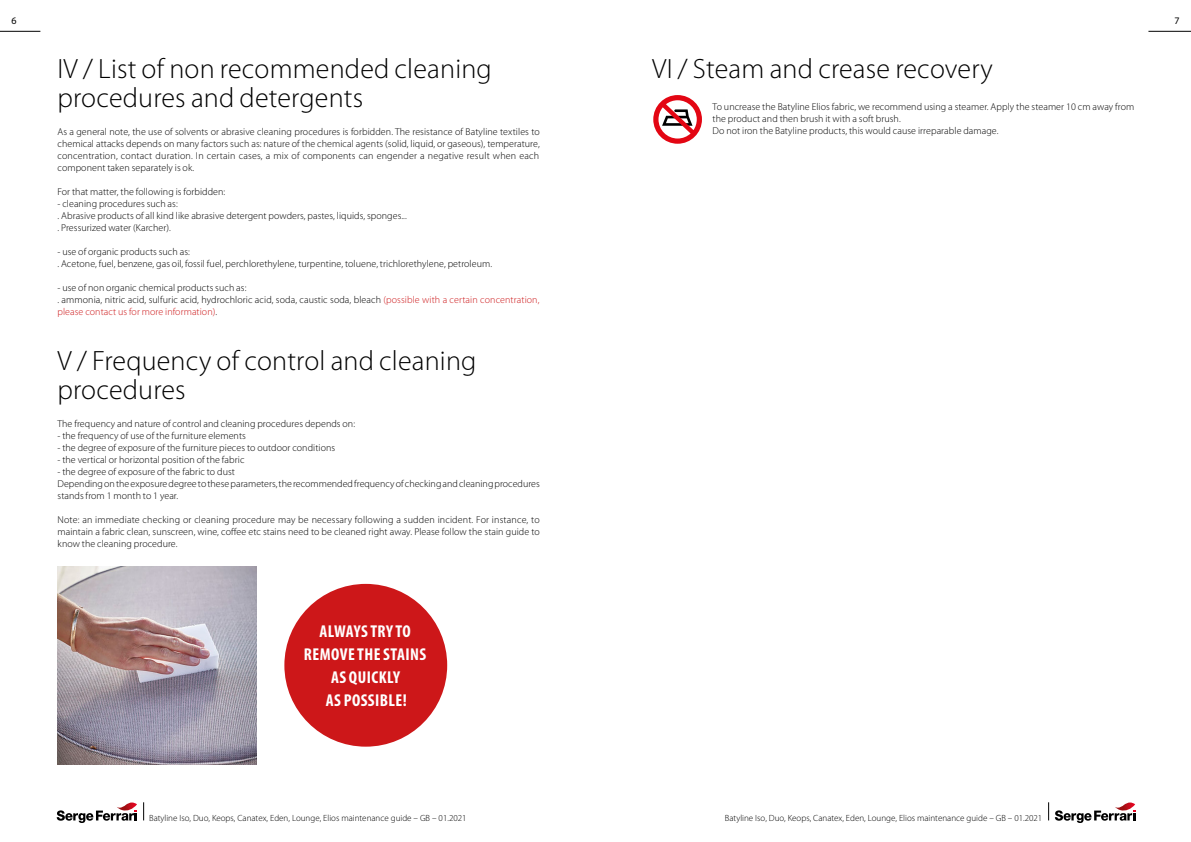
<style>
.page{position:relative;width:1191px;height:842px;background:#fff}
.page>*{position:absolute;margin:0;border:0;box-sizing:border-box;transform-origin:0 0}
.t1{font:300 28px/29.1px "Myriad Pro";letter-spacing:.005em;color:#000}
.t2{font:700 condensed 17.2px/23px "Myriad Pro";letter-spacing:.025em;color:#fff;text-align:center}
.t3{font:300 10px/12px "Myriad Pro";letter-spacing:.005em;color:#000}
.t4{font:10px "Myriad Pro";color:#000}
.t5{font:300 9px "Myriad Pro";color:#000}
.s1{color:#cd1719}
</style>
<div class="page">
<hr style="left:1148px;top:31px;width:43px;height:1px;background:#000">
<hr style="left:0;top:31px;width:40px;height:1px;background:#000">
<svg style="left:57px;top:802px;width:80px;height:21px"></svg>
<svg style="left:143px;top:802px;width:1px;height:18px"></svg>
<svg style="left:1048px;top:802px;width:87px;height:21px"></svg>
<img style="left:58px;top:566px;width:198px;height:198px">
<div style="left:284px;top:584px;width:163px;height:163px;background:#cd1719;border-radius:50%"></div>
<svg style="left:653px;top:95px;width:49px;height:49px"></svg>
<p class="t4" style="left:11px;top:14px;width:7px">6</p>
<p class="t4" style="left:1174px;top:14px;width:7px">7</p>
<h1 class="t1" style="left:58px;top:54px;width:436px">IV / List of non recommended cleaning procedures and detergents</h1>
<p class="t3" style="left:58px;top:126px;width:484px;text-align:justify">As a general note, the use of solvents or abrasive cleaning procedures is forbidden. The resistance of Batyline textiles to chemical attacks depends on many factors such as: nature of the chemical agents (solid, liquid, or gaseous), temperature, concentration, contact duration. In certain cases, a mix of components can engender a negative result when each component taken separately is ok.</p>
<p class="t3" style="left:58px;top:186px;width:169px">For that matter, the following is forbidden:</p>
<p class="t3" style="left:58px;top:198px;width:351px">- cleaning procedures such as:<br>. Abrasive products of all kind like abrasive detergent powders, pastes, liquids, sponges... . Pressurized water (Karcher).</p>
<p class="t3" style="left:58px;top:246px;width:436px">- use of organic products such as:<br>. Acetone, fuel, benzene, gas oil, fossil fuel, perchlorethylene, turpentine, toluene, trichlorethylene, petroleum.</p>
<p class="t3" style="left:58px;top:282px;width:483px">- use of non organic chemical products such as:<br>. ammonia, nitric acid, sulfuric acid, hydrochloric acid, soda, caustic soda, bleach <span class="s1">(possible with a certain concentration, please contact us for more information)</span>.</p>
<h1 class="t1" style="left:58px;top:347px;width:420px">V / Frequency of control and cleaning procedures</h1>
<p class="t3" style="left:58px;top:418px;width:299px">The frequency and nature of control and cleaning procedures depends on:</p>
<p class="t3" style="left:58px;top:430px;width:190px">- the frequency of use of the furniture elements</p>
<p class="t3" style="left:58px;top:442px;width:279px">- the degree of exposure of the furniture pieces to outdoor conditions</p>
<p class="t3" style="left:58px;top:454px;width:188px">- the vertical or horizontal position of the fabric</p>
<p class="t3" style="left:58px;top:466px;width:484px">- the degree of exposure of the fabric to dust<br>Depending on the exposure degree to these parameters, the recommended frequency of checking and cleaning procedures stands from 1 month to 1 year.</p>
<p class="t3" style="left:58px;top:514px;width:484px;text-align:justify">Note: an immediate checking or cleaning procedure may be necessary following a sudden incident. For instance, to maintain a fabric clean, sunscreen, wine, coffee etc stains need to be cleaned right away. Please follow the stain guide to know the cleaning procedure.</p>
<h2 class="t2" style="left:304px;top:620px;width:124px">ALWAYS TRY TO<br>REMOVE THE STAINS<br>AS QUICKLY<br>AS POSSIBLE!</h2>
<h1 class="t1" style="left:652px;top:54px;width:342px">VI / Steam and crease recovery</h1>
<p class="t3" style="left:712px;top:101px;width:423px">To uncrease the Batyline Elios fabric, we recommend using a steamer. Apply the steamer 10 cm away from the product and then brush it with a soft brush.<br>Do not iron the Batyline products, this would cause irreparable damage.</p>
<p class="t5" style="left:149px;top:813px;width:319px">Batyline Iso, Duo, Keops, Canatex, Eden, Lounge, Elios maintenance guide – GB – 01.2021</p>
<p class="t5" style="left:725px;top:813px;width:319px">Batyline Iso, Duo, Keops, Canatex, Eden, Lounge, Elios maintenance guide – GB – 01.2021</p>
</div>
